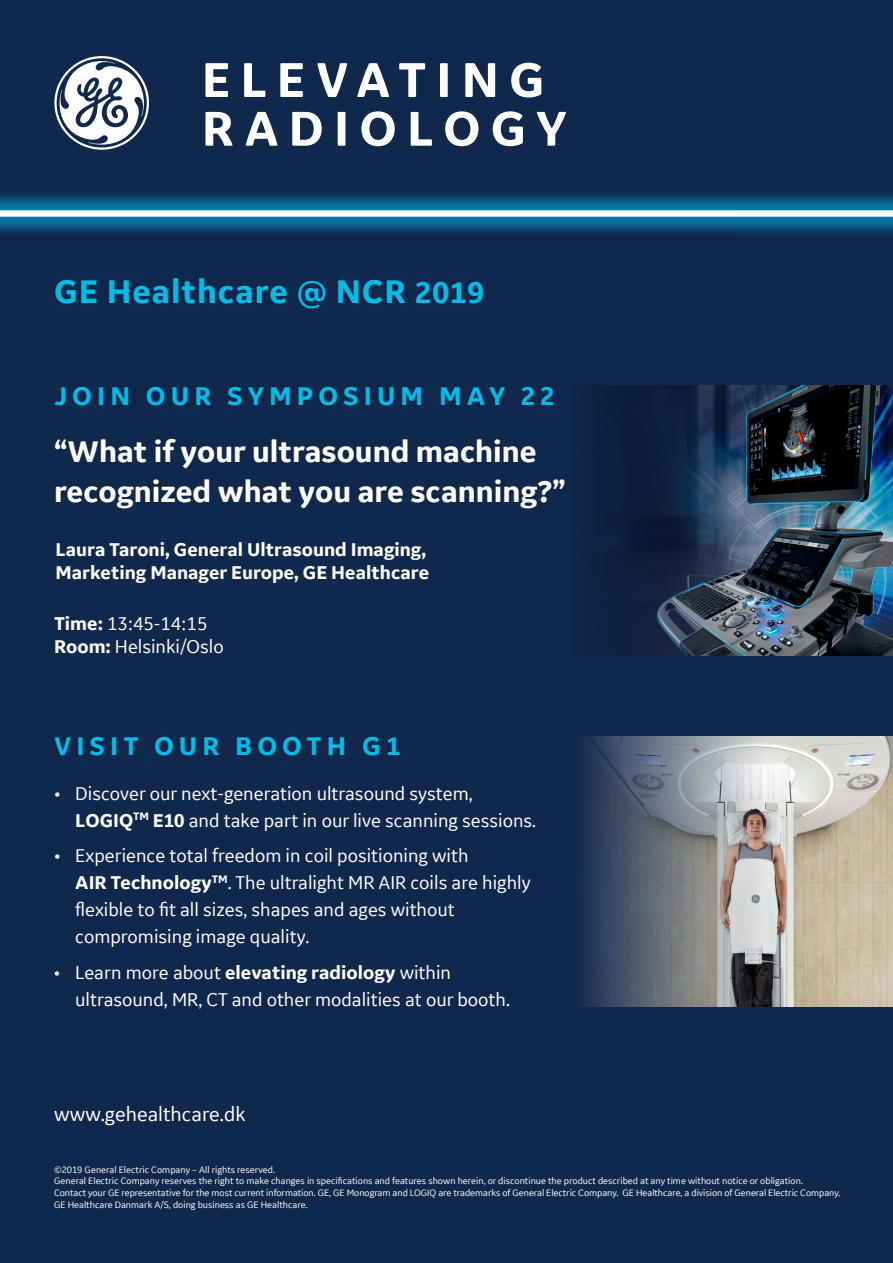
<style>
.page{position:relative;width:893px;height:1263px;background:#10284c}
.page>*{position:absolute;margin:0;border:0;box-sizing:border-box;transform-origin:0 0}
.t1{font:700 51px/48.8px "GE Inspira Sans";letter-spacing:.2em;color:#fff}
.t2{font:700 34.5px "GE Inspira Sans";letter-spacing:.025em;color:#00bce7}
.t3{font:700 31.5px/39.6px "GE Inspira Sans";color:#fff}
.t4{font:700 27px "GE Inspira Sans";letter-spacing:.19em;color:#00bce7}
.t5{font:21px "GE Inspira Sans";color:#fff}
.t6{font:19.5px/27px "GE Inspira Sans";color:#fff}
.t7{font:700 19.5px/23.4px "GE Inspira Sans";color:#fff}
.t8{font:9.75px/11.7px "GE Inspira Sans";color:#fff}
.s1{font-size:31.5px}
.s2{font-weight:700}
</style>
<div class="page">
<img style="left:0;top:194px;width:893px;height:39px">
<img style="left:584px;top:736px;width:309px;height:270px">
<svg style="left:54px;top:56px;width:95px;height:94px"></svg>
<img style="left:647px;top:385px;width:246px;height:270px">
<img style="left:656px;top:385px;width:225px;height:270px">
<h1 class="t1" style="left:202px;top:54px;width:366px">ELEVATING<br>RADIOLOGY</h1>
<h2 class="t2" style="left:54px;top:270px;width:432px">GE Healthcare @ NCR <span class="s1">2019</span></h2>
<h3 class="t4" style="left:54px;top:379px;width:502px">JOIN OUR SYMPOSIUM MAY 22</h3>
<h3 class="t3" style="left:54px;top:431px;width:513px">“What if your ultrasound machine recognized what you are scanning?”</h3>
<h3 class="t7" style="left:55px;top:537px;width:375px">Laura Taroni, General Ultrasound Imaging,<br>Marketing Manager Europe, GE Healthcare</h3>
<h3 class="t6" style="left:54px;top:611px;width:171px;line-height:23.4px"><span class="s2">Time:</span> 13:45-14:15<br><span class="s2">Room:</span> Helsinki/Oslo</h3>
<h3 class="t4" style="left:54px;top:730px;width:348px">VISIT OUR BOOTH G1</h3>
<h3 class="t6" style="left:75px;top:779px;width:462px;text-indent:-21px">• Discover our next-generation ultrasound system,<br><span class="s2">LOGIQ</span><sup>TM</sup> <span class="s2">E10</span> and take part in our live scanning sessions.</h3>
<h3 class="t6" style="left:75px;top:842px;width:457px;text-indent:-21px">• Experience total freedom in coil positioning with<br><span class="s2">AIR Technology</span><sup>TM</sup>. The ultralight MR AIR coils are highly flexible to fit all sizes, shapes and ages without compromising image quality.</h3>
<h3 class="t6" style="left:75px;top:958px;width:436px;text-indent:-21px">• Learn more about <span class="s2">elevating radiology</span> within ultrasound, MR, CT and other modalities at our booth.</h3>
<h3 class="t5" style="left:54px;top:1101px;width:193px">www.gehealthcare.dk</h3>
<p class="t8" style="left:54px;top:1163px;width:788px">©2019 General Electric Company – All rights reserved.<br>General Electric Company reserves the right to make changes in specifications and features shown herein, or discontinue the product described at any time without notice or obligation.<br>Contact your GE representative for the most current information. GE, GE Monogram and LOGIQ are trademarks of General Electric Company. GE Healthcare, a division of General Electric Company.<br>GE Healthcare Danmark A/S, doing business as GE Healthcare.</p>
</div>
